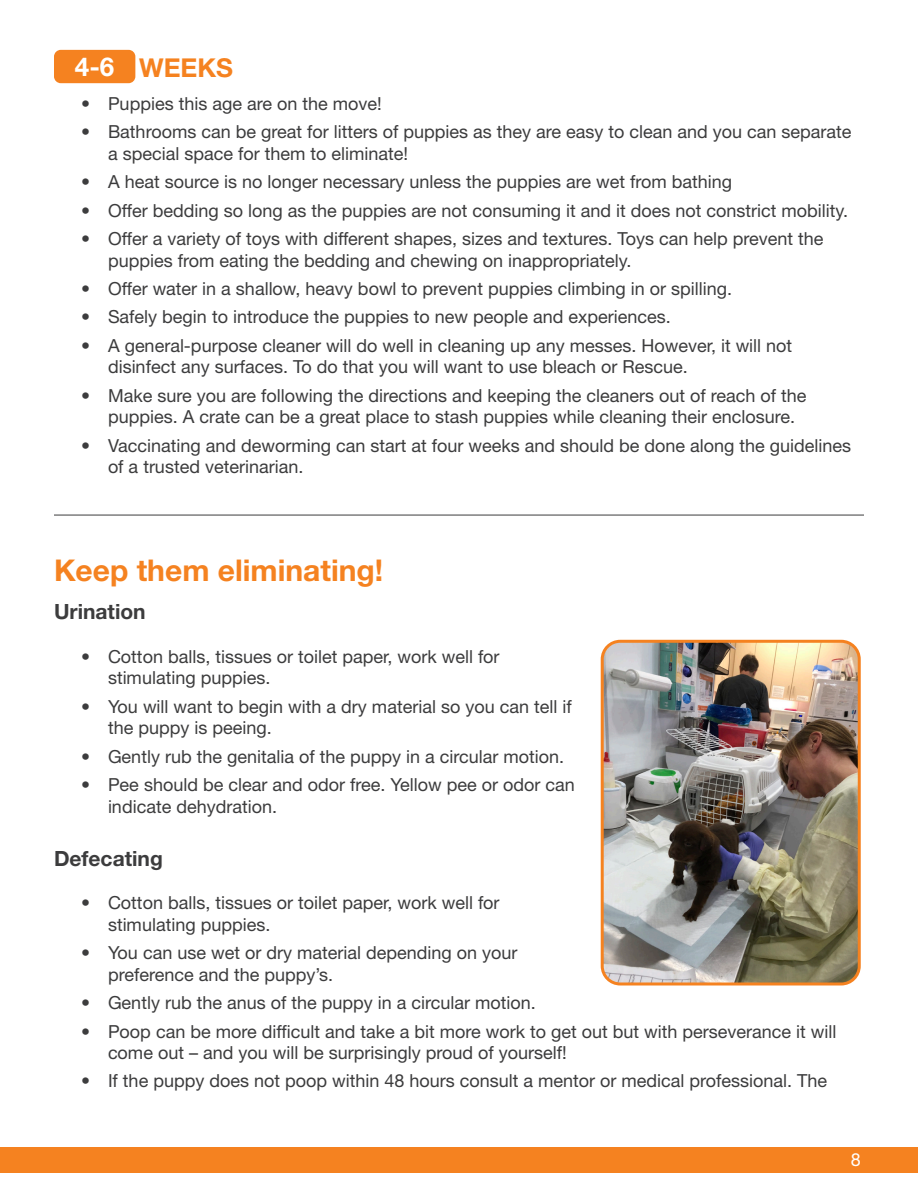
<style>
.page{position:relative;width:918px;height:1188px;background:#fff}
.page>*{position:absolute;margin:0;border:0;box-sizing:border-box;transform-origin:0 0}
.Heading{font:700 30px "Helvetica Neue LT Std";color:#f58220}
.t1{font:700 25.95px "Helvetica Neue LT Std";color:#f58220}
.t2{font:700 25.95px "Helvetica Neue LT Std";color:#fff}
.t3{font:700 21px "Helvetica Neue LT Std";color:#3c3c3d}
.t4{font:18px/21.6px "Helvetica Neue LT Std";color:#3c3c3d}
.t5{font:18px "Helvetica Neue LT Std";color:#fff}
</style>
<div class="page">
<div style="left:0;top:1147px;width:918px;height:26px;background:#f58220"></div>
<hr style="left:54px;top:515px;width:810px;height:1px;background:#3c3c3d">
<img style="left:602px;top:641px;width:255px;height:343px">
<div style="left:601px;top:640px;width:260px;height:345px;border:3px solid #f58220;border-radius:18px"></div>
<div style="left:54px;top:50px;width:81px;height:33px;background:#f58220;border-radius:7px"></div>
<p class="t2" style="left:75px;top:51px;width:41px">4-6</p>
<p class="t1" style="left:139px;top:52px;width:95px">WEEKS</p>
<p class="t4" style="left:81px;top:93px;width:302px">• Puppies this age are on the move!</p>
<p class="t4" style="left:108px;top:121px;width:745px;text-indent:-27px">• Bathrooms can be great for litters of puppies as they are easy to clean and you can separate a special space for them to eliminate!</p>
<p class="t4" style="left:81px;top:171px;width:653px">• A heat source is no longer necessary unless the puppies are wet from bathing</p>
<p class="t4" style="left:81px;top:199px;width:769px">• Offer bedding so long as the puppies are not consuming it and it does not constrict mobility.</p>
<p class="t4" style="left:108px;top:228px;width:717px;text-indent:-27px">• Offer a variety of toys with different shapes, sizes and textures. Toys can help prevent the puppies from eating the bedding and chewing on inappropriately.</p>
<p class="t4" style="left:81px;top:278px;width:653px">• Offer water in a shallow, heavy bowl to prevent puppies climbing in or spilling.</p>
<p class="t4" style="left:81px;top:306px;width:591px">• Safely begin to introduce the puppies to new people and experiences.</p>
<p class="t4" style="left:108px;top:334px;width:686px;text-indent:-27px">• A general-purpose cleaner will do well in cleaning up any messes. However, it will not disinfect any surfaces. To do that you will want to use bleach or Rescue.</p>
<p class="t4" style="left:108px;top:384px;width:700px;text-indent:-27px">• Make sure you are following the directions and keeping the cleaners out of reach of the puppies. A crate can be a great place to stash puppies while cleaning their enclosure.</p>
<p class="t4" style="left:108px;top:434px;width:745px;text-indent:-27px">• Vaccinating and deworming can start at four weeks and should be done along the guidelines of a trusted veterinarian.</p>
<p class="Heading" style="left:54px;top:552px;width:331px">Keep them eliminating!</p>
<p class="t3" style="left:54px;top:599px;width:93px">Urination</p>
<p class="t4" style="left:108px;top:645px;width:393px;text-indent:-27px">• Cotton balls, tissues or toilet paper, work well for stimulating puppies.</p>
<p class="t4" style="left:108px;top:695px;width:465px;text-indent:-27px">• You will want to begin with a dry material so you can tell if the puppy is peeing.</p>
<p class="t4" style="left:81px;top:745px;width:485px">• Gently rub the genitalia of the puppy in a circular motion.</p>
<p class="t4" style="left:108px;top:773px;width:468px;text-indent:-27px">• Pee should be clear and odor free. Yellow pee or odor can indicate dehydration.</p>
<p class="t3" style="left:54px;top:846px;width:110px">Defecating</p>
<p class="t4" style="left:108px;top:892px;width:393px;text-indent:-27px">• Cotton balls, tissues or toilet paper, work well for stimulating puppies.</p>
<p class="t4" style="left:108px;top:942px;width:411px;text-indent:-27px">• You can use wet or dry material depending on your preference and the puppy’s.</p>
<p class="t4" style="left:81px;top:992px;width:456px">• Gently rub the anus of the puppy in a circular motion.</p>
<p class="t4" style="left:108px;top:1020px;width:730px;text-indent:-27px">• Poop can be more difficult and take a bit more work to get out but with perseverance it will come out – and you will be surprisingly proud of yourself!</p>
<p class="t4" style="left:81px;top:1070px;width:748px">• If the puppy does not poop within 48 hours consult a mentor or medical professional. The</p>
<p class="t5" style="left:851px;top:1149px;width:12px">8</p>
</div>
